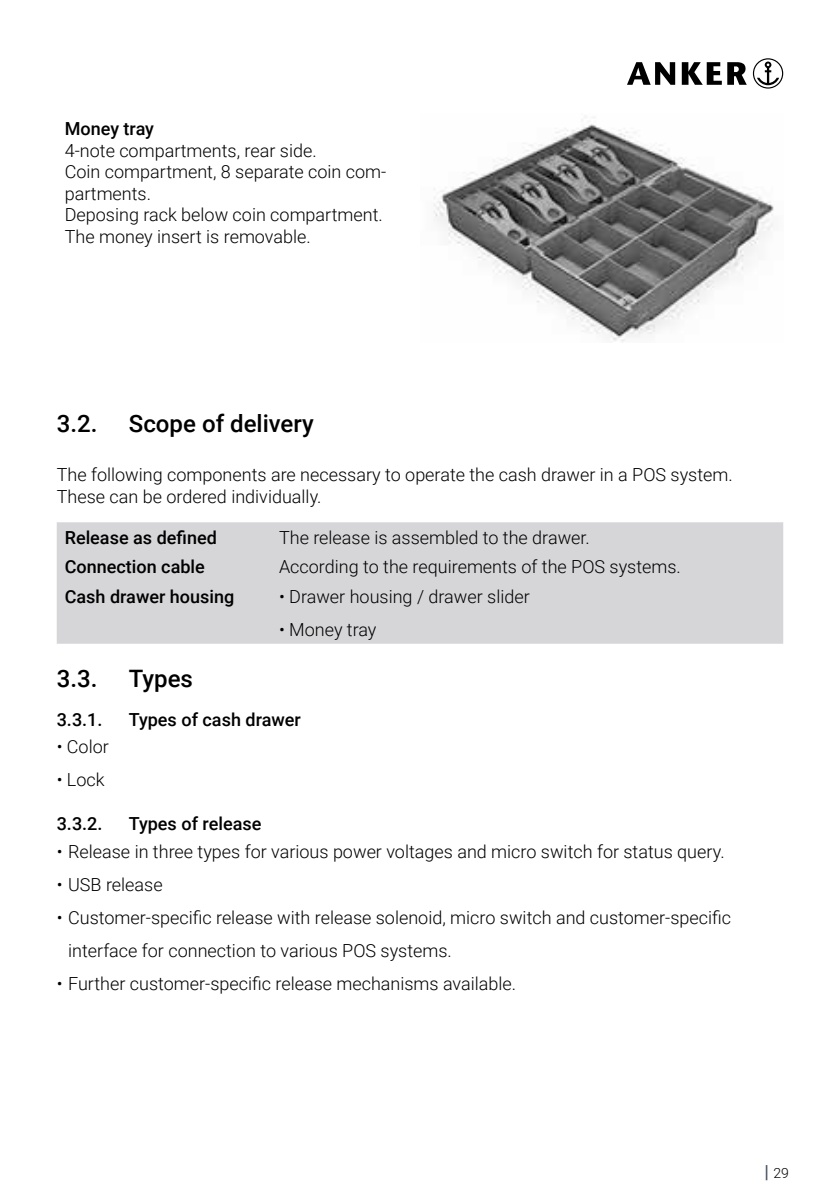
<style>
.page{position:relative;width:840px;height:1191px;background:#fff}
.page>*{position:absolute;margin:0;border:0;box-sizing:border-box;transform-origin:0 0}
.t1{font:500 24px "Roboto";color:#000}
.t2{font:300 18px/21.6px "Roboto";color:#000}
.t3{font:500 18px "Roboto";color:#000}
.t4{font:300 14px "Roboto";color:#000}
.s1{font-weight:500;font-size:18px;color:#4b545e}
</style>
<div class="page">
<svg style="left:752px;top:58px;width:30px;height:31px"></svg>
<svg style="left:627px;top:62px;width:47px;height:23px"></svg>
<svg style="left:681px;top:62px;width:65px;height:23px"></svg>
<img style="left:433px;top:116px;width:341px;height:226px">
<div style="left:57px;top:522px;width:725px;height:122px;background:#d6d5d8"></div>
<p class="t3" style="left:65px;top:116px;width:91px">Money tray</p>
<p class="t2" style="left:65px;top:139px;width:323px">4-note compartments, rear side.<br>Coin compartment, 8 separate coin com&shy;partments.<br>Deposing rack below coin compartment.<br>The money insert is removable.</p>
<h1 class="t1" style="left:57px;top:407px;width:42px">3.2.</h1>
<h1 class="t1" style="left:129px;top:407px;width:186px">Scope of delivery</h1>
<p class="t2" style="left:57px;top:463px;width:677px">The following components are necessary to operate the cash drawer in a POS system.<br>These can be ordered individually.</p>
<p class="t3" style="left:65px;top:525px;width:153px">Release as defined</p>
<p class="t2" style="left:279px;top:526px;width:312px">The release is assembled to the drawer.</p>
<p class="t3" style="left:65px;top:554px;width:141px">Connection cable</p>
<p class="t2" style="left:279px;top:555px;width:403px">According to the requirements of the POS systems.</p>
<p class="t3" style="left:65px;top:584px;width:171px">Cash drawer housing</p>
<p class="t2" style="left:279px;top:585px;width:252px">• Drawer housing / drawer slider</p>
<p class="t2" style="left:279px;top:618px;width:99px">• Money tray</p>
<h1 class="t1" style="left:57px;top:662px;width:42px">3.3.</h1>
<h1 class="t1" style="left:129px;top:662px;width:66px">Types</h1>
<p class="t3" style="left:57px;top:707px;width:47px">3.3.1.</p>
<p class="t3" style="left:129px;top:707px;width:173px">Types of cash drawer</p>
<p class="t2" style="left:57px;top:735px;width:54px">• Color</p>
<p class="t2" style="left:57px;top:768px;width:49px">• Lock</p>
<p class="t3" style="left:57px;top:811px;width:47px">3.3.2.</p>
<p class="t3" style="left:129px;top:811px;width:134px">Types of release</p>
<p class="t2" style="left:57px;top:840px;width:669px">• Release in three types for various power voltages and micro switch for status query.</p>
<p class="t2" style="left:57px;top:872px;width:107px">• USB release</p>
<p class="t2" style="left:68px;top:900px;width:664px;line-height:33px;text-indent:-11px">• Customer-specific release with release solenoid, micro switch and customer-specific interface for connection to various POS systems.</p>
<p class="t2" style="left:57px;top:971px;width:460px">• Further customer-specific release mechanisms available.</p>
<p class="t4" style="left:764px;top:1163px;width:26px"><span class="s1">|</span> 29</p>
</div>
